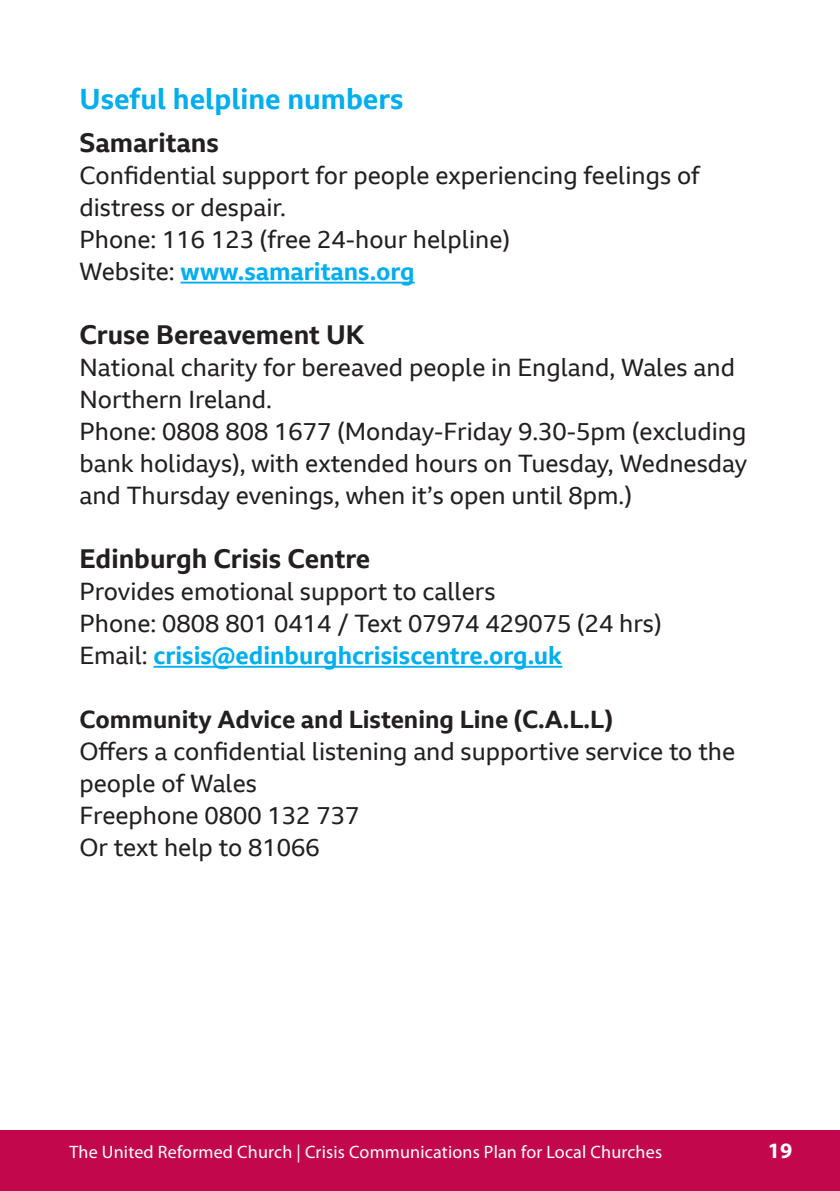
<style>
.page{position:relative;width:840px;height:1191px;background:#fff}
.page>*{position:absolute;margin:0;border:0;box-sizing:border-box;transform-origin:0 0}
.t1{font:700 28px "BBC Reith Sans";color:#00aeef}
.t2{font:700 26px "BBC Reith Sans";color:#231f20}
.t3{font:24px/32px "BBC Reith Sans";color:#231f20}
.t4{font:700 24px "BBC Reith Sans";color:#231f20}
.t5{font:700 22px "Myriad Pro";color:#fff}
.t6{font:18px "Myriad Pro";letter-spacing:.01em;color:#fff}
.s1{font-weight:700;color:#00aeef}
</style>
<div class="page">
<div style="left:1px;top:1130px;width:838px;height:61px;background:#c3074d"></div>
<hr style="left:0;top:1130px;width:1px;height:61px;background:#c3074d">
<hr style="left:180px;top:282px;width:234px;height:1px;background:#00aeef">
<hr style="left:153px;top:666px;width:409px;height:1px;background:#00aeef">
<p class="t1" style="left:79px;top:81px;width:325px">Useful helpline numbers</p>
<p class="t2" style="left:79px;top:126px;width:141px">Samaritans</p>
<p class="t3" style="left:79px;top:159px;width:621px">Confidential support for people experiencing feelings of distress or despair.<br>Phone: 116 123 (free 24-hour helpline)<br>Website: <span class="s1">www.samaritans.org</span></p>
<p class="t2" style="left:79px;top:318px;width:286px">Cruse Bereavement UK</p>
<p class="t3" style="left:79px;top:351px;width:669px">National charity for bereaved people in England, Wales and Northern Ireland.<br>Phone: 0808 808 1677 (Monday-Friday 9.30-5pm (excluding bank holidays), with extended hours on Tuesday, Wednesday and Thursday evenings, when it’s open until 8pm.)</p>
<p class="t2" style="left:79px;top:542px;width:292px">Edinburgh Crisis Centre</p>
<p class="t3" style="left:79px;top:575px;width:583px">Provides emotional support to callers<br>Phone: 0808 801 0414 / Text 07974 429075 (24 hrs)<br>Email: <span class="s1">crisis@edinburghcrisiscentre.org.uk</span></p>
<p class="t4" style="left:79px;top:704px;width:534px">Community Advice and Listening Line (C.A.L.L)</p>
<p class="t3" style="left:79px;top:735px;width:657px">Offers a confidential listening and supportive service to the people of Wales<br>Freephone 0800 132 737<br>Or text help to 81066</p>
<p class="t6" style="left:69px;top:1142px;width:593px">The United Reformed Church | Crisis Communications Plan for Local Churches</p>
<p class="t5" style="left:767px;top:1138px;width:26px">19</p>
</div>
